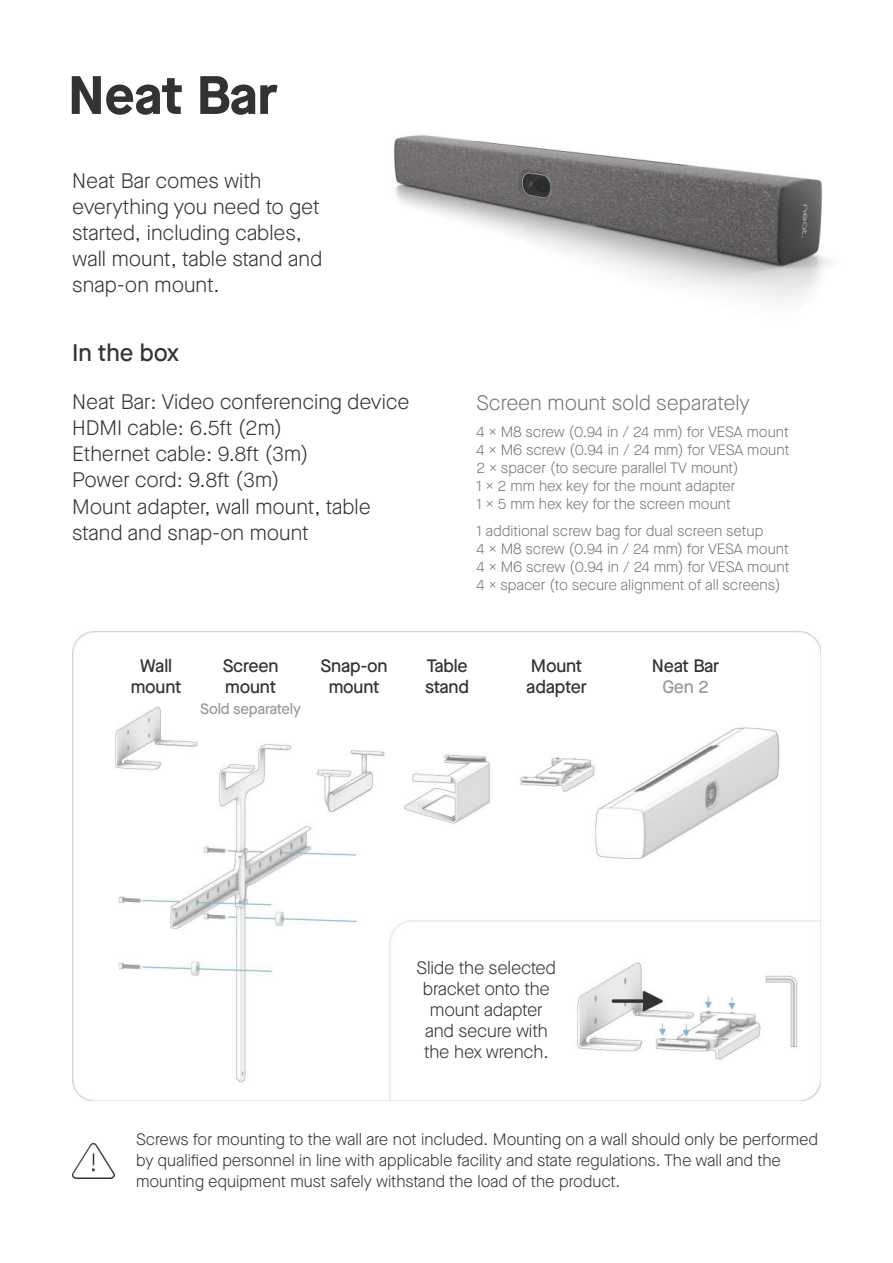
<style>
.page{position:relative;width:893px;height:1263px;background:#fff}
.page>*{position:absolute;margin:0;border:0;box-sizing:border-box;transform-origin:0 0}
.t1{font:700 54px "Maison Neue";letter-spacing:-.01em;color:#333}
.t2{font:500 24px "Maison Neue";color:#333}
.t3{font:300 21px/26.1px "Maison Neue";color:#333}
.t4{font:300 21px "Maison Neue";color:#777}
.t5{font:300 18px/21px "Maison Neue";letter-spacing:-.01em;color:#333;text-align:center}
.t6{font:500 18px/21px "Maison Neue";letter-spacing:-.01em;color:#333}
.t7{font:500 18px "Maison Neue";color:#999}
.t8{font:300 16.5px/21px "Maison Neue";color:#333}
.t9{font:300 15px/18px "Maison Neue";color:#777}
.t10{font:500 15px "Maison Neue";letter-spacing:-.01em;color:#999}
</style>
<div class="page">
<img style="left:73px;top:135px;width:757px;height:1044px">
<img style="left:72px;top:631px;width:749px;height:470px">
<img style="left:72px;top:1143px;width:42px;height:35px">
<h1 class="t1" style="left:68px;top:73px;width:211px">Neat Bar</h1>
<h3 class="t3" style="left:72px;top:169px;width:251px">Neat Bar comes with everything you need to get started, including cables, wall mount, table stand and snap-on mount.</h3>
<h2 class="t2" style="left:72px;top:343px;width:108px">In the box</h2>
<h3 class="t3" style="left:72px;top:390px;width:339px">Neat Bar: Video conferencing device<br>HDMI cable: 6.5ft (2m)<br>Ethernet cable: 9.8ft (3m)<br>Power cord: 9.8ft (3m)<br>Mount adapter, wall mount, table stand and snap-on mount</h3>
<h3 class="t4" style="left:476px;top:394px;width:275px">Screen mount sold separately</h3>
<p class="t9" style="left:476px;top:424px;width:314px">4 × M8 screw (0.94 in / 24 mm) for VESA mount 4 × M6 screw (0.94 in / 24 mm) for VESA mount 2 × spacer (to secure parallel TV mount)<br>1 × 2 mm hex key for the mount adapter<br>1 × 5 mm hex key for the screen mount</p>
<p class="t9" style="left:476px;top:523px;width:314px">1 additional screw bag for dual screen setup<br>4 × M8 screw (0.94 in / 24 mm) for VESA mount 4 × M6 screw (0.94 in / 24 mm) for VESA mount 4 × spacer (to secure alignment of all screens)</p>
<p class="t6" style="left:131px;top:657px;width:52px;text-align:center">Wall mount</p>
<p class="t6" style="left:223px;top:657px;width:57px">Screen mount</p>
<p class="t10" style="left:200px;top:702px;width:102px">Sold separately</p>
<p class="t6" style="left:321px;top:657px;width:69px;text-align:center">Snap-on mount</p>
<p class="t6" style="left:425px;top:657px;width:45px">Table stand</p>
<p class="t6" style="left:526px;top:657px;width:62px">Mount adapter</p>
<p class="t6" style="left:652px;top:657px;width:69px">Neat Bar</p>
<p class="t7" style="left:662px;top:679px;width:48px">Gen 2</p>
<p class="t5" style="left:417px;top:958px;width:141px">Slide the selected bracket onto the mount adapter and secure with the hex wrench.</p>
<p class="t8" style="left:136px;top:1130px;width:683px">Screws for mounting to the wall are not included. Mounting on a wall should only be performed by qualified personnel in line with applicable facility and state regulations. The wall and the mounting equipment must safely withstand the load of the product.</p>
</div>
